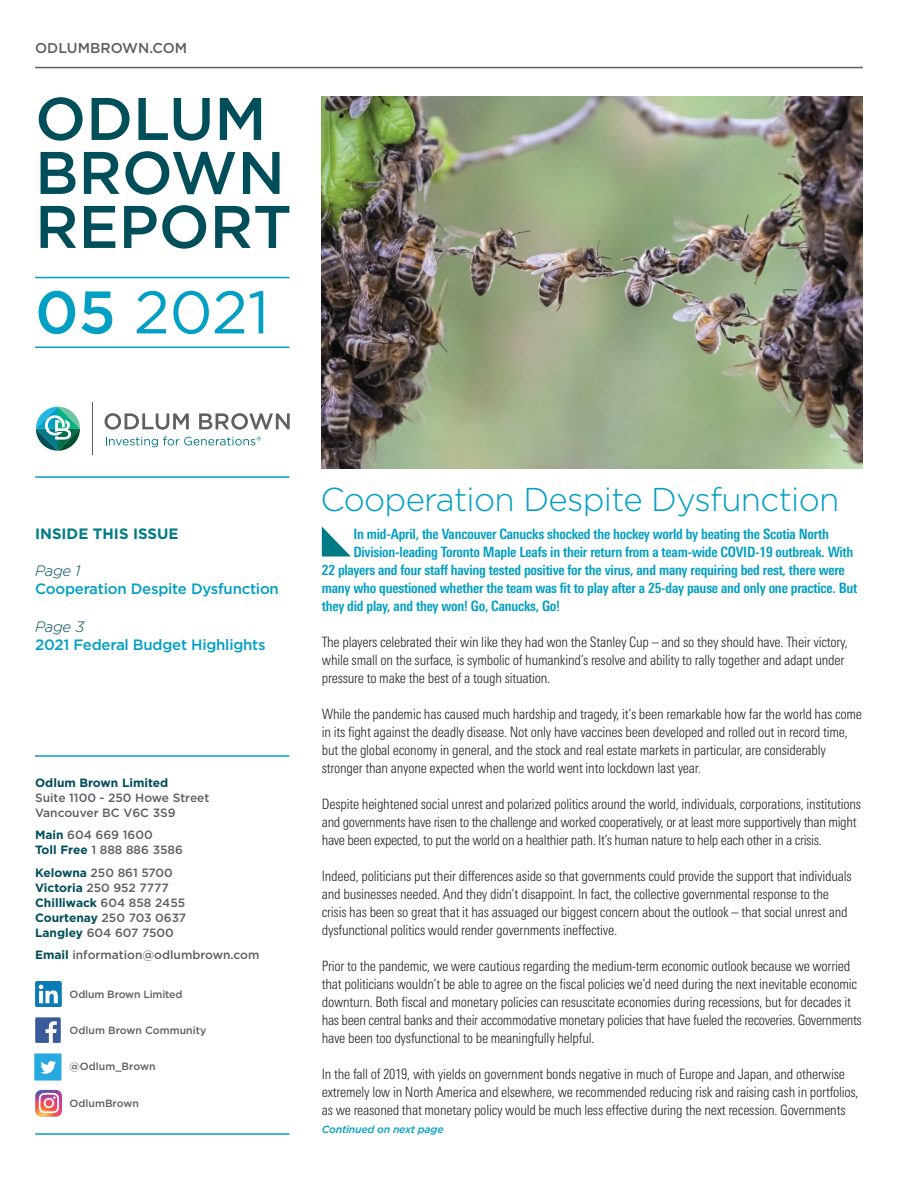
<style>
.page{position:relative;width:898px;height:1188px;background:#fff}
.page>*{position:absolute;margin:0;border:0;box-sizing:border-box;transform-origin:0 0}
.t1{font:500 60px/54px "Gotham HTF";color:#004e59}
.t2{font:60px "Gotham HTF";color:#009fc3}
.t3{font:300 33px "Gotham HTF";letter-spacing:-.02em;color:#009fc3}
.t4{font:500 15px "Gotham HTF";letter-spacing:-.015em;color:#009fc3}
.t5{font:700 15px "Gotham HTF";color:#007b85}
.t6{font:italic 300 15px "Gotham HTF";letter-spacing:-.015em;color:#004e59}
.t7{font:300 condensed 14.25px/18px "Linotype Univers";letter-spacing:-.015em;color:#231f20}
.t8{font:700 condensed 14.25px "Linotype Univers";letter-spacing:-.015em;color:#009fc3}
.t9{font:500 14.25px "Gotham HTF";color:#5f5f62}
.t10{font:500 12px/15px "Gotham HTF";color:#5f5f62}
.t11{font:700 12px "Gotham HTF";color:#004e59}
.t12{font:500 10.5px "Gotham HTF";color:#5f5f62}
.t13{font:italic 500 10.5px "Gotham HTF";letter-spacing:-.02em;color:#009fc3}
.s1{font-weight:500}
.s2{font-weight:700;color:#004e59}
</style>
<div class="page">
<hr style="left:35px;top:1133px;width:254px;height:2px;background:#009fc3">
<svg style="left:35px;top:1017px;width:26px;height:26px"></svg>
<img style="left:34px;top:1053px;width:28px;height:28px">
<img style="left:36px;top:981px;width:25px;height:26px">
<hr style="left:35px;top:755px;width:254px;height:2px;background:#009fc3">
<hr style="left:35px;top:476px;width:254px;height:2px;background:#009fc3">
<hr style="left:35px;top:347px;width:254px;height:1px;background:#009fc3">
<hr style="left:35px;top:277px;width:254px;height:1px;background:#009fc3">
<hr style="left:92px;top:402px;width:1px;height:53px;background:#5f5f62">
<svg style="left:104px;top:413px;width:85px;height:17px"></svg>
<svg style="left:199px;top:413px;width:91px;height:17px"></svg>
<svg style="left:36px;top:407px;width:44px;height:44px"></svg>
<svg style="left:106px;top:436px;width:155px;height:11px"></svg>
<hr style="left:35px;top:67px;width:828px;height:1px;background:#5f5f62">
<img style="left:35px;top:1090px;width:27px;height:27px">
<svg style="left:322px;top:526px;width:29px;height:30px"></svg>
<img style="left:322px;top:96px;width:541px;height:373px">
<p class="t9" style="left:35px;top:40px;width:154px">ODLUMBROWN.COM</p>
<h1 class="t1" style="left:35px;top:92px;width:258px">ODLUM<br>BROWN<br>REPORT</h1>
<h1 class="t2" style="left:35px;top:278px;width:236px"><span class="s1">05</span> 2021</h1>
<p class="t5" style="left:35px;top:525px;width:145px">INSIDE THIS ISSUE</p>
<p class="t6" style="left:35px;top:562px;width:47px">Page 1</p>
<p class="t4" style="left:35px;top:580px;width:245px">Cooperation Despite Dysfunction</p>
<p class="t6" style="left:35px;top:618px;width:51px">Page 3</p>
<p class="t4" style="left:35px;top:636px;width:232px">2021 Federal Budget Highlights</p>
<p class="t11" style="left:35px;top:775px;width:135px">Odlum Brown Limited</p>
<p class="t10" style="left:35px;top:790px;width:176px">Suite 1100 - 250 Howe Street<br>Vancouver BC V6C 3S9</p>
<p class="t10" style="left:35px;top:827px;width:149px"><span class="s2">Main</span> 604 669 1600<br><span class="s2">Toll Free</span> 1 888 886 3586</p>
<p class="t10" style="left:35px;top:865px;width:153px"><span class="s2">Kelowna</span> 250 861 5700<br><span class="s2">Victoria</span> 250 952 7777<br><span class="s2">Chilliwack</span> 604 858 2455<br><span class="s2">Courtenay</span> 250 703 0637<br><span class="s2">Langley</span> 604 607 7500</p>
<p class="t10" style="left:35px;top:947px;width:226px"><span class="s2">Email</span> information@odlumbrown.com</p>
<p class="t12" style="left:70px;top:988px;width:114px">Odlum Brown Limited</p>
<p class="t12" style="left:70px;top:1024px;width:138px">Odlum Brown Community</p>
<p class="t12" style="left:70px;top:1060px;width:87px">@Odlum_Brown</p>
<p class="t12" style="left:70px;top:1097px;width:71px">OdlumBrown</p>
<h2 class="t3" style="left:320px;top:480px;width:520px">Cooperation Despite Dysfunction</h2>
<p class="t8" style="left:353px;top:529px;width:477px">In mid-April, the Vancouver Canucks shocked the hockey world by beating the Scotia North</p>
<p class="t8" style="left:353px;top:547px;width:501px">Division-leading Toronto Maple Leafs in their return from a team-wide COVID-19 outbreak. With</p>
<p class="t8" style="left:322px;top:565px;width:524px">22 players and four staff having tested positive for the virus, and many requiring bed rest, there were</p>
<p class="t8" style="left:322px;top:583px;width:537px">many who questioned whether the team was fit to play after a 25-day pause and only one practice. But</p>
<p class="t8" style="left:322px;top:601px;width:240px">they did play, and they won! Go, Canucks, Go!</p>
<p class="t7" style="left:322px;top:634px;width:527px">The players celebrated their win like they had won the Stanley Cup – and so they should have. Their victory, while small on the surface, is symbolic of humankind’s resolve and ability to rally together and adapt under pressure to make the best of a tough situation.</p>
<p class="t7" style="left:322px;top:706px;width:542px">While the pandemic has caused much hardship and tragedy, it’s been remarkable how far the world has come in its fight against the deadly disease. Not only have vaccines been developed and rolled out in record time, but the global economy in general, and the stock and real estate markets in particular, are considerably stronger than anyone expected when the world went into lockdown last year.</p>
<p class="t7" style="left:322px;top:796px;width:541px">Despite heightened social unrest and polarized politics around the world, individuals, corporations, institutions and governments have risen to the challenge and worked cooperatively, or at least more supportively than might have been expected, to put the world on a healthier path. It’s human nature to help each other in a crisis.</p>
<p class="t7" style="left:322px;top:868px;width:531px">Indeed, politicians put their differences aside so that governments could provide the support that individuals and businesses needed. And they didn’t disappoint. In fact, the collective governmental response to the crisis has been so great that it has assuaged our biggest concern about the outlook – that social unrest and dysfunctional politics would render governments ineffective.</p>
<p class="t7" style="left:322px;top:958px;width:541px">Prior to the pandemic, we were cautious regarding the medium-term economic outlook because we worried that politicians wouldn’t be able to agree on the fiscal policies we’d need during the next inevitable economic downturn. Both fiscal and monetary policies can resuscitate economies during recessions, but for decades it has been central banks and their accommodative monetary policies that have fueled the recoveries. Governments have been too dysfunctional to be meaningfully helpful.</p>
<p class="t7" style="left:322px;top:1066px;width:538px">In the fall of 2019, with yields on government bonds negative in much of Europe and Japan, and otherwise extremely low in North America and elsewhere, we recommended reducing risk and raising cash in portfolios, as we reasoned that monetary policy would be much less effective during the next recession. Governments</p>
<p class="t13" style="left:322px;top:1123px;width:123px">Continued on next page</p>
</div>
